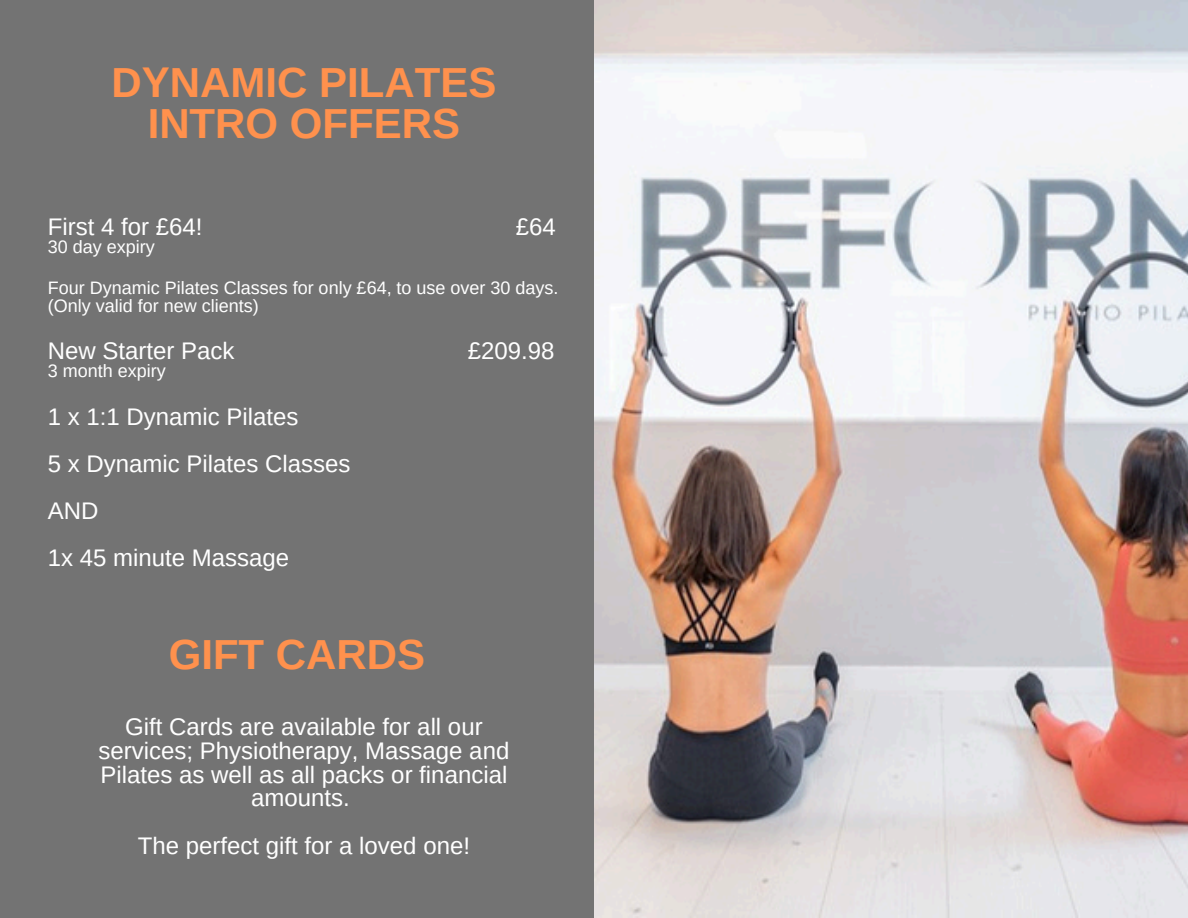
<style>
.page{position:relative;width:1188px;height:918px;background:#737373}
.page>*{position:absolute;margin:0;border:0;box-sizing:border-box;transform-origin:0 0}
.t1{font:700 42px/41.7px "Arimo";color:#ff914d;text-align:center}
.t2{font:24px/23.7px "Arimo";color:#fff;text-align:center}
.t3{font:18px/18px "Arimo";color:#fff}
</style>
<div class="page">
<img style="left:594px;top:0;width:594px;height:918px">
<h1 class="t1" style="left:112px;top:61px;width:386px">DYNAMIC PILATES<br>INTRO OFFERS</h1>
<h3 class="t2" style="left:48px;top:214px;width:156px">First 4 for £64!</h3>
<h3 class="t2" style="left:516px;top:214px;width:42px">£64</h3>
<h3 class="t3" style="left:48px;top:237px;width:109px">30 day expiry</h3>
<p class="t3" style="left:48px;top:279px;width:512px">Four Dynamic Pilates Classes for only £64, to use over 30 days. (Only valid for new clients)</p>
<h3 class="t2" style="left:48px;top:339px;width:188px">New Starter Pack</h3>
<h3 class="t2" style="left:468px;top:339px;width:88px">£209.98</h3>
<h3 class="t3" style="left:48px;top:362px;width:119px">3 month expiry</h3>
<h3 class="t2" style="left:48px;top:404px;width:252px">1 x 1:1 Dynamic Pilates</h3>
<h3 class="t2" style="left:48px;top:452px;width:304px">5 x Dynamic Pilates Classes</h3>
<h2 class="t2" style="left:48px;top:499px;width:52px">AND</h2>
<h3 class="t2" style="left:48px;top:546px;width:243px">1x 45 minute Massage</h3>
<h1 class="t1" style="left:169px;top:633px;width:258px">GIFT CARDS</h1>
<h3 class="t2" style="left:99px;top:715px;width:412px">Gift Cards are available for all our services; Physiotherapy, Massage and<br>Pilates as well as all packs or financial amounts.</h3>
<h3 class="t2" style="left:138px;top:833px;width:334px">The perfect gift for a loved one!</h3>
</div>
